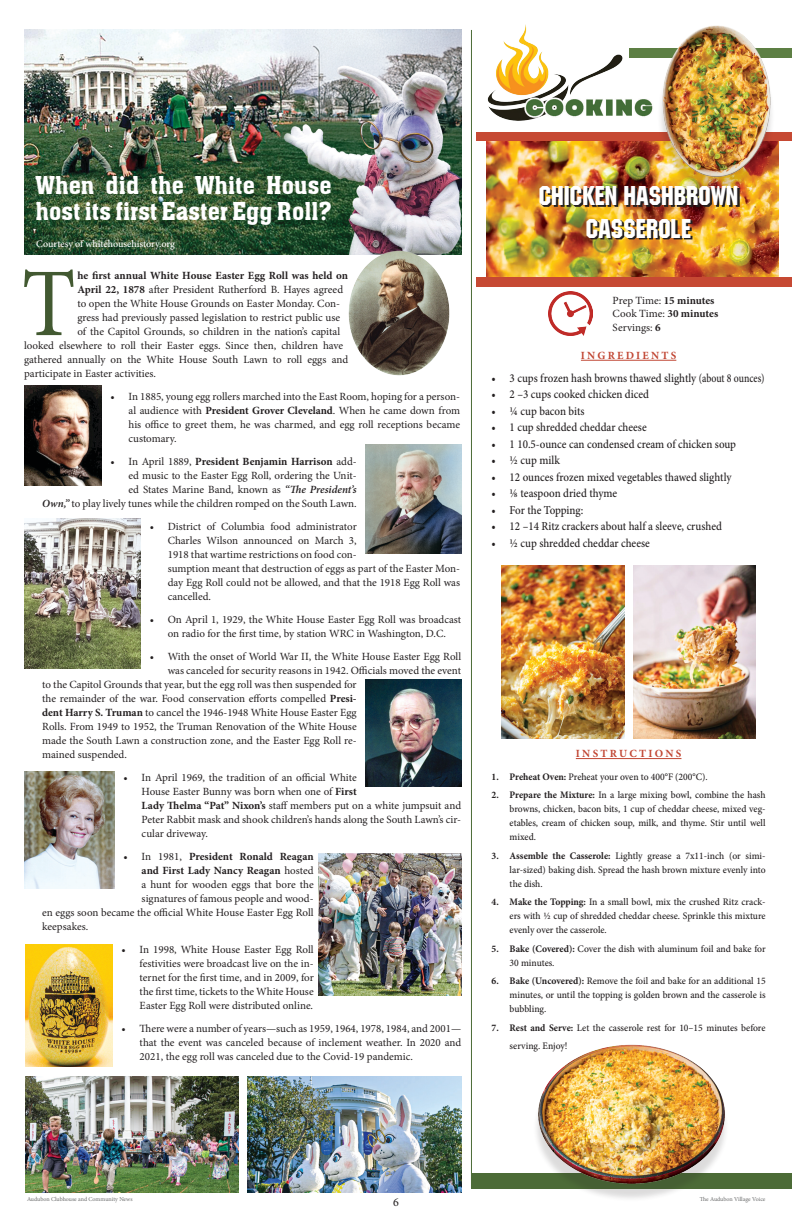
<style>
.page{position:relative;width:792px;height:1224px;background:#fff}
.page>*{position:absolute;margin:0;border:0;box-sizing:border-box;transform-origin:0 0}
.t1{font:97.2px "Minion Pro";color:#425931;scale:.9 1}
.t2{font:27px/32.4px "Machine IT Cby BT";color:#fff;text-align:center}
.t3{font:24px/26px "Aachen BT";color:#fff;scale:.96 1}
.t4{font:500 12.1px "Minion Pro";color:#231f20;scale:.91 1}
.t5{font:12px "Minion Pro";color:#231f20}
.t6{font:11px/14px "Minion Pro";letter-spacing:-.005em;color:#231f20;text-align:justify}
.t7{font:700 11px "Minion Pro";color:#231f20}
.t8{font:700 11px "Minion Pro";letter-spacing:.2em;color:#c14633}
.t9{font:500 10px/14px "Minion Pro";letter-spacing:-.005em;color:#231f20;text-align:justify;scale:.96 1}
.t10{font:500 10px "Minion Pro";letter-spacing:-.005em;color:#fff}
.t11{font:6px "Minion Pro";letter-spacing:-.005em;color:#6a6b6b}
.s1{font-weight:700}
.s2{font-weight:600;font-style:italic}
.s3{font-weight:400}
</style>
<div class="page">
<img style="left:486px;top:141px;width:293px;height:136px">
<div style="left:630px;top:48px;width:162px;height:10px;background:#5d7f44"></div>
<img style="left:487px;top:24px;width:166px;height:97px">
<div style="left:476px;top:132px;width:316px;height:9px;background:#c64933"></div>
<hr style="left:471px;top:30px;width:1px;height:1158px;background:#4c6b37">
<div style="left:472px;top:1173px;width:320px;height:16px;background:#4c6b37"></div>
<div style="left:476px;top:277px;width:316px;height:10px;background:#c64933"></div>
<img style="left:549px;top:292px;width:44px;height:44px">
<hr style="left:581px;top:360px;width:95px;height:1px;background:#c14633">
<hr style="left:576px;top:758px;width:105px;height:1px;background:#c14633">
<img style="left:24px;top:30px;width:438px;height:225px">
<div style="left:656px;top:35px;width:119px;height:161px;background:#231f20;opacity:.16"></div>
<img style="left:659px;top:25px;width:115px;height:156px">
<img style="left:349px;top:250px;width:101px;height:126px">
<img style="left:24px;top:385px;width:78px;height:100px">
<img style="left:366px;top:444px;width:96px;height:109px">
<img style="left:24px;top:518px;width:117px;height:150px">
<img style="left:366px;top:680px;width:96px;height:107px">
<img style="left:24px;top:771px;width:91px;height:117px">
<img style="left:318px;top:853px;width:144px;height:142px">
<img style="left:25px;top:945px;width:88px;height:121px">
<img style="left:25px;top:1076px;width:214px;height:117px">
<img style="left:248px;top:1076px;width:214px;height:117px">
<img style="left:541px;top:188px;width:198px;height:51px">
<img style="left:502px;top:565px;width:122px;height:173px">
<img style="left:633px;top:565px;width:122px;height:173px">
<div style="left:532px;top:1054px;width:197px;height:149px;background:#231f20;opacity:.16"></div>
<img style="left:532px;top:1044px;width:197px;height:144px">
<p class="t3" style="left:36px;top:172px;width:310px">When did the White House host its first Easter Egg Roll?</p>
<p class="t2" style="left:539px;top:179px;width:201px">CHICKEN HASHBROWN<br>CASSEROLE</p>
<p class="t10" style="left:36px;top:237px;width:140px">Courtesy of whitehousehistory.org</p>
<p class="t1" style="left:22px;top:239px;width:61px">T</p>
<p class="t7" style="left:77px;top:268px;width:272px">he first annual White House Easter Egg Roll was held on</p>
<p class="t6" style="left:77px;top:283px;width:267px"><span class="s1">April 22, 1878</span> after President Rutherford B. Hayes agreed</p>
<p class="t6" style="left:77px;top:297px;width:264px">to open the White House Grounds on Easter Monday. Con-</p>
<p class="t6" style="left:77px;top:311px;width:264px">gress had previously passed legislation to restrict public use</p>
<p class="t6" style="left:77px;top:325px;width:264px">of the Capitol Grounds, so children in the nation’s capital</p>
<p class="t6" style="left:24px;top:339px;width:320px">looked elsewhere to roll their Easter eggs. Since then, children have</p>
<p class="t6" style="left:24px;top:353px;width:326px">gathered annually on the White House South Lawn to roll eggs and</p>
<p class="t6" style="left:24px;top:367px;width:133px">participate in Easter activities.</p>
<p class="t6" style="left:129px;top:390px;width:333px;text-indent:-18px">• In 1885, young egg rollers marched into the East Room, hoping for a person&shy;al audience with <span class="s1">President Grover Cleveland</span>. When he came down from his office to greet them, he was charmed, and egg roll receptions became customary.</p>
<p class="t6" style="left:42px;top:455px;width:316px;text-align:right">• In April 1889, <span class="s1">President Benjamin Harrison</span> add-<br>ed music to the Easter Egg Roll, ordering the Unit-<br>ed States Marine Band, known as <span class="s2">“The President’s<br>Own,”</span> to play lively tunes while the children romped on the South Lawn.</p>
<p class="t6" style="left:168px;top:520px;width:294px;text-align:left;text-indent:-18px">• District of Columbia food administrator<br>Charles Wilson announced on March 3,<br>1918 that wartime restrictions on food con-<br>sumption meant that destruction of eggs as part of the Easter Mon&shy;day Egg Roll could not be allowed, and that the 1918 Egg Roll was cancelled.</p>
<p class="t6" style="left:150px;top:613px;width:313px;text-align:center">• On April 1, 1929, the White House Easter Egg Roll was broadcast on radio for the first time, by station WRC in Washington, D.C.</p>
<p class="t6" style="left:150px;top:650px;width:313px">• With the onset of World War II, the White House Easter Egg Roll</p>
<p class="t6" style="left:168px;top:664px;width:295px">was canceled for security reasons in 1942. Officials moved the event</p>
<p class="t6" style="left:42px;top:678px;width:316px">to the Capitol Grounds that year, but the egg roll was then suspended for</p>
<p class="t6" style="left:42px;top:692px;width:316px">the remainder of the war. Food conservation efforts compelled <span class="s1">Presi-</span></p>
<p class="t6" style="left:42px;top:706px;width:316px"><span class="s1">dent Harry S. Truman</span> to cancel the 1946-1948 White House Easter Egg</p>
<p class="t6" style="left:42px;top:720px;width:316px">Rolls. From 1949 to 1952, the Truman Renovation of the White House</p>
<p class="t6" style="left:42px;top:734px;width:316px">made the South Lawn a construction zone, and the Easter Egg Roll re-</p>
<p class="t6" style="left:42px;top:748px;width:86px">mained suspended.</p>
<p class="t6" style="left:142px;top:771px;width:321px;text-align:left;text-indent:-18px">• In April 1969, the tradition of an official White<br>House Easter Bunny was born when one of <span class="s1">First<br>Lady Thelma “Pat” Nixon’s</span> staff members put on a white jumpsuit and Peter Rabbit mask and shook children’s hands along the South Lawn’s cir&shy;cular driveway.</p>
<p class="t7" style="left:124px;top:849px;width:192px"><span class="s3">• In 1981,</span> President Ronald Reagan</p>
<p class="t7" style="left:142px;top:863px;width:174px">and First Lady Nancy Reagan <span class="s3">hosted</span></p>
<p class="t6" style="left:142px;top:878px;width:174px">a hunt for wooden eggs that bore the</p>
<p class="t6" style="left:142px;top:892px;width:174px">signatures of famous people and wood-</p>
<p class="t6" style="left:42px;top:906px;width:273px">en eggs soon became the official White House Easter Egg Roll</p>
<p class="t6" style="left:42px;top:920px;width:48px">keepsakes.</p>
<p class="t6" style="left:140px;top:943px;width:176px;text-indent:-18px">• In 1998, White House Easter Egg Roll festivities were broadcast live on the in&shy;ternet for the first time, and in 2009, for the first time, tickets to the White House Easter Egg Roll were distributed online.</p>
<p class="t6" style="left:140px;top:1022px;width:323px;text-indent:-18px">• There were a number of years—such as 1959, 1964, 1978, 1984, and 2001— that the event was canceled because of inclement weather. In 2020 and 2021, the egg roll was canceled due to the Covid-19 pandemic.</p>
<p class="t6" style="left:613px;top:293px;width:103px">Prep Time: <span class="s1">15 minutes</span></p>
<p class="t6" style="left:613px;top:306px;width:107px">Cook Time: <span class="s1">30 minutes</span></p>
<p class="t6" style="left:613px;top:321px;width:50px">Servings: <span class="s1">6</span></p>
<p class="t8" style="left:581px;top:348px;width:97px">INGREDIENTS</p>
<p class="t4" style="left:492px;top:370px;width:302px">• 3 cups frozen hash browns thawed slightly (about 8 ounces)</p>
<p class="t4" style="left:492px;top:386px;width:174px">• 2 –3 cups cooked chicken diced</p>
<p class="t4" style="left:492px;top:403px;width:104px">• ¼ cup bacon bits</p>
<p class="t4" style="left:492px;top:419px;width:172px">• 1 cup shredded cheddar cheese</p>
<p class="t4" style="left:492px;top:436px;width:270px">• 1 10.5-ounce can condensed cream of chicken soup</p>
<p class="t4" style="left:492px;top:452px;width:76px">• ½ cup milk</p>
<p class="t4" style="left:492px;top:469px;width:265px">• 12 ounces frozen mixed vegetables thawed slightly</p>
<p class="t4" style="left:492px;top:485px;width:140px">• ⅛ teaspoon dried thyme</p>
<p class="t4" style="left:492px;top:502px;width:102px">• For the Topping:</p>
<p class="t4" style="left:492px;top:518px;width:255px">• 12 –14 Ritz crackers about half a sleeve, crushed</p>
<p class="t4" style="left:492px;top:535px;width:175px">• ½ cup shredded cheddar cheese</p>
<p class="t8" style="left:576px;top:746px;width:107px">INSTRUCTIONS</p>
<p class="t9" style="left:492px;top:770px;width:227px"><span class="s1">1. Preheat Oven:</span> Preheat your oven to 400°F (200°C).</p>
<p class="t9" style="left:510px;top:788px;width:268px;text-indent:-18px"><span class="s1">2. Prepare the Mixture:</span> In a large mixing bowl, combine the hash browns, chicken, bacon bits, 1 cup of cheddar cheese, mixed veg&shy;etables, cream of chicken soup, milk, and thyme. Stir until well mixed.</p>
<p class="t9" style="left:510px;top:849px;width:268px;text-indent:-18px"><span class="s1">3. Assemble the Casserole:</span> Lightly grease a 7x11-inch (or simi&shy;lar-sized) baking dish. Spread the hash brown mixture evenly into the dish.</p>
<p class="t9" style="left:510px;top:895px;width:268px;text-indent:-18px"><span class="s1">4. Make the Topping:</span> In a small bowl, mix the crushed Ritz crack&shy;ers with ½ cup of shredded cheddar cheese. Sprinkle this mixture evenly over the casserole.</p>
<p class="t9" style="left:510px;top:942px;width:268px;text-indent:-18px"><span class="s1">5. Bake (Covered):</span> Cover the dish with aluminum foil and bake for<br>30 minutes.</p>
<p class="t9" style="left:510px;top:974px;width:268px;text-indent:-18px"><span class="s1">6. Bake (Uncovered):</span> Remove the foil and bake for an additional 15 minutes, or until the topping is golden brown and the casserole is bubbling.</p>
<p class="t9" style="left:510px;top:1019px;width:268px;line-height:18px;text-indent:-18px"><span class="s1">7. Rest and Serve:</span> Let the casserole rest for 10–15 minutes before serving. Enjoy!</p>
<p class="t11" style="left:27px;top:1195px;width:107px">Audubon Clubhouse and Community News</p>
<p class="t11" style="left:700px;top:1195px;width:67px">The Audubon Village Voice</p>
<p class="t5" style="left:393px;top:1194px;width:7px">6</p>
</div>
